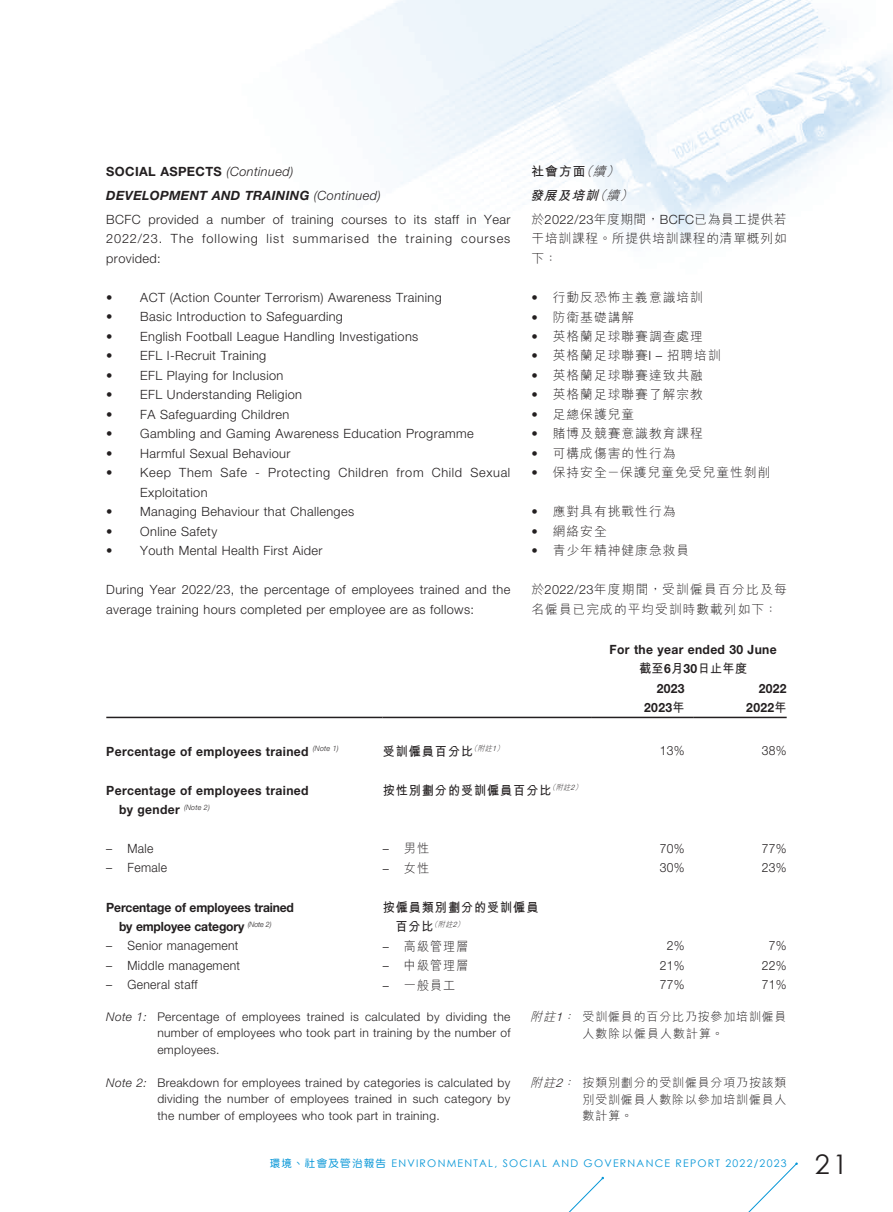
<style>
.page{position:relative;width:893px;height:1212px;background:#fff}
.page>*{position:absolute;margin:0;border:0;box-sizing:border-box;transform-origin:0 0}
.t1{font:27px "Century Gothic";color:#231f20}
.t2{font:300 12.75px/23.7px "Helvetica Neue LT Std";letter-spacing:.03em;color:#231f20}
.t3{font:300 12.75px/19.5px "M Hei HK";letter-spacing:.08em;color:#231f20}
.t4{font:700 12.75px/19.5px "Helvetica Neue LT Std";letter-spacing:.03em;color:#231f20;scale:.95 1}
.t5{font:300 12.75px "Helvetica Neue LT Std";letter-spacing:.03em;color:#231f20;scale:.95 1}
.t6{font:300 12.75px/19.5px "Helvetica Neue LT Std";letter-spacing:.075em;color:#231f20}
.t7{font:300 12.75px/19.5px "Helvetica Neue LT Std";letter-spacing:.055em;color:#231f20}
.t8{font:700 12.75px/19.5px "Helvetica Neue LT Std";letter-spacing:-.01em;color:#231f20;scale:.95 1}
.t9{font:700 12.75px "M Hei HK";letter-spacing:.08em;color:#231f20;scale:.95 1}
.t10{font:300 12.75px/23.7px "M Hei HK";letter-spacing:.04em;color:#231f20}
.t11{font:300 12.75px "M Hei HK";letter-spacing:.08em;color:#231f20;scale:.95 1}
.t12{font:300 12.75px/19.5px "M Hei HK";letter-spacing:.06em;color:#231f20}
.t13{font:300 12px/16.5px "Helvetica Neue LT Std";letter-spacing:.03em;color:#231f20;text-align:justify}
.t14{font:300 12px/16.5px "M Hei HK";letter-spacing:.065em;color:#231f20}
.t15{font:10.5px "Century Gothic";letter-spacing:.12em;color:#0696d7}
.t16{font:italic 300 7.5px "M Hei HK";color:#231f20;scale:.95 1}
.s1{font-weight:700}
.s2{font-style:italic}
.s3{font-weight:700;font-style:italic}
.s4{font-family:"Helvetica Neue LT Std"}
.s5{font-family:"M Hei HK"}
.s6{font-weight:700;font-style:normal;font-size:12.75px}
.s7{font-family:"Helvetica Neue LT Std";font-style:italic}
.s8{font-family:"DF Yuan Std W5"}
</style>
<div class="page">
<img style="left:106px;top:0;width:787px;height:719px">
<svg style="left:748px;top:1162px;width:50px;height:50px"></svg>
<svg style="left:569px;top:1176px;width:35px;height:36px"></svg>
<hr style="left:106px;top:717px;width:277px;height:1px;background:#231f20">
<hr style="left:383px;top:717px;width:208px;height:1px;background:#231f20">
<hr style="left:591px;top:717px;width:102px;height:1px;background:#231f20">
<hr style="left:693px;top:717px;width:94px;height:1px;background:#231f20">
<p class="t2" style="left:106px;top:160px;width:406px"><span class="s1">SOCIAL ASPECTS</span> <span class="s2">(Continued)<br></span><span class="s3">DEVELOPMENT AND TRAINING</span> <span class="s2">(Continued)<br></span>BCFC provided a number of training courses to its staff in Year</p>
<p class="t6" style="left:106px;top:229px;width:406px">2022/23. The following list summarised the training courses provided:</p>
<p class="t2" style="left:106px;top:285px;width:337px">• ACT (Action Counter Terrorism) Awareness Training</p>
<p class="t2" style="left:106px;top:305px;width:238px">• Basic Introduction to Safeguarding</p>
<p class="t2" style="left:106px;top:324px;width:314px">• English Football League Handling Investigations</p>
<p class="t2" style="left:106px;top:344px;width:162px">• EFL I-Recruit Training</p>
<p class="t2" style="left:106px;top:363px;width:179px">• EFL Playing for Inclusion</p>
<p class="t2" style="left:106px;top:383px;width:197px">• EFL Understanding Religion</p>
<p class="t2" style="left:106px;top:402px;width:185px">• FA Safeguarding Children</p>
<p class="t2" style="left:106px;top:422px;width:369px">• Gambling and Gaming Awareness Education Programme</p>
<p class="t2" style="left:106px;top:441px;width:186px">• Harmful Sexual Behaviour</p>
<p class="t7" style="left:140px;top:463px;width:371px;text-indent:-34px">• Keep Them Safe - Protecting Children from Child Sexual<br>Exploitation</p>
<p class="t2" style="left:106px;top:500px;width:249px">• Managing Behaviour that Challenges</p>
<p class="t2" style="left:106px;top:519px;width:112px">• Online Safety</p>
<p class="t2" style="left:106px;top:539px;width:218px">• Youth Mental Health First Aider</p>
<p class="t2" style="left:106px;top:580px;width:406px;line-height:19.5px">During Year 2022/23, the percentage of employees trained and the average training hours completed per employee are as follows:</p>
<p class="t10" style="left:530px;top:159px;width:258px"><span class="s1">社會方面</span><span class="s2">（續）<br></span><span class="s3">發展及培訓</span><span class="s2">（續）<br></span>於<span class="s4">2022/23</span>年度期間，<span class="s4">BCFC</span>已為員工提供若</p>
<p class="t12" style="left:531px;top:229px;width:257px">干培訓課程。所提供培訓課程的清單概列如下：</p>
<p class="t3" style="left:531px;top:287px;width:173px"><span class="s4">•</span> 行動反恐怖主義意識培訓</p>
<p class="t3" style="left:531px;top:307px;width:104px"><span class="s4">•</span> 防衛基礎講解</p>
<p class="t3" style="left:531px;top:326px;width:173px"><span class="s4">•</span> 英格蘭足球聯賽調查處理</p>
<p class="t3" style="left:531px;top:346px;width:191px"><span class="s4">•</span> 英格蘭足球聯賽<span class="s4">I –</span> 招聘培訓</p>
<p class="t3" style="left:531px;top:365px;width:173px"><span class="s4">•</span> 英格蘭足球聯賽達致共融</p>
<p class="t3" style="left:531px;top:385px;width:173px"><span class="s4">•</span> 英格蘭足球聯賽了解宗教</p>
<p class="t3" style="left:531px;top:404px;width:104px"><span class="s4">•</span> 足總保護兒童</p>
<p class="t3" style="left:531px;top:424px;width:173px"><span class="s4">•</span> 賭博及競賽意識教育課程</p>
<p class="t3" style="left:531px;top:443px;width:145px"><span class="s4">•</span> 可構成傷害的性行為</p>
<p class="t3" style="left:531px;top:462px;width:240px"><span class="s4">•</span> 保持安全－保護兒童免受兒童性剝削</p>
<p class="t3" style="left:531px;top:501px;width:145px"><span class="s4">•</span> 應對具有挑戰性行為</p>
<p class="t3" style="left:531px;top:521px;width:77px"><span class="s4">•</span> 網絡安全</p>
<p class="t3" style="left:531px;top:540px;width:159px"><span class="s4">•</span> 青少年精神健康急救員</p>
<p class="t3" style="left:531px;top:579px;width:257px">於<span class="s4">2022/23</span>年度期間，受訓僱員百分比及每名僱員已完成的平均受訓時數載列如下：</p>
<p class="t4" style="left:610px;top:639px;width:177px">For the year ended 30 June</p>
<p class="t9" style="left:639px;top:659px;width:115px">截至<span class="s4">6</span>月<span class="s4">30</span>日止年度</p>
<p class="t4" style="left:657px;top:678px;width:31px">2023</p>
<p class="t4" style="left:759px;top:678px;width:31px">2022</p>
<p class="t4" style="left:644px;top:697px;width:44px">2023<span class="s5">年</span></p>
<p class="t4" style="left:746px;top:697px;width:44px">2022<span class="s5">年</span></p>
<p class="t4" style="left:106px;top:741px;width:246px">Percentage of employees trained <sup>(Note</sup> <sup>1)</sup></p>
<p class="t9" style="left:383px;top:742px;width:131px">受訓僱員百分比<sup>（附註</sup><sup>1</sup><sup>）</sup></p>
<p class="t5" style="left:660px;top:743px;width:28px">13%</p>
<p class="t5" style="left:762px;top:743px;width:28px">38%</p>
<p class="t4" style="left:119px;top:780px;width:201px;text-indent:-13px">Percentage of employees trained by gender <sup>(Note</sup> <sup>2)</sup></p>
<p class="t9" style="left:383px;top:781px;width:214px">按性別劃分的受訓僱員百分比<sup>（附註</sup><sup>2</sup><sup>）</sup></p>
<p class="t5" style="left:106px;top:840px;width:51px">– Male</p>
<p class="t11" style="left:383px;top:839px;width:50px"><span class="s4">–</span> 男性</p>
<p class="t5" style="left:660px;top:840px;width:28px">70%</p>
<p class="t5" style="left:762px;top:840px;width:28px">77%</p>
<p class="t5" style="left:106px;top:860px;width:65px">– Female</p>
<p class="t11" style="left:383px;top:859px;width:50px"><span class="s4">–</span> 女性</p>
<p class="t5" style="left:660px;top:860px;width:28px">30%</p>
<p class="t5" style="left:762px;top:860px;width:28px">23%</p>
<p class="t8" style="left:119px;top:897px;width:186px;text-indent:-13px">Percentage of employees trained by employee category <sup>(Note</sup> <sup>2)</sup></p>
<p class="t9" style="left:383px;top:898px;width:165px">按僱員類別劃分的受訓僱員</p>
<p class="t16" style="left:395px;top:919px;width:76px"><span class="s6">百分比</span>（附註<span class="s4">2</span>）</p>
<p class="t5" style="left:106px;top:938px;width:141px">– Senior management</p>
<p class="t11" style="left:383px;top:937px;width:92px"><span class="s4">–</span> 高級管理層</p>
<p class="t5" style="left:667px;top:938px;width:20px">2%</p>
<p class="t5" style="left:769px;top:938px;width:20px">7%</p>
<p class="t5" style="left:106px;top:957px;width:142px">– Middle management</p>
<p class="t11" style="left:383px;top:956px;width:92px"><span class="s4">–</span> 中級管理層</p>
<p class="t5" style="left:660px;top:957px;width:28px">21%</p>
<p class="t5" style="left:762px;top:957px;width:28px">22%</p>
<p class="t5" style="left:106px;top:977px;width:98px">– General staff</p>
<p class="t11" style="left:383px;top:976px;width:78px"><span class="s4">–</span> 一般員工</p>
<p class="t5" style="left:660px;top:977px;width:28px">77%</p>
<p class="t5" style="left:762px;top:977px;width:28px">71%</p>
<p class="t13" style="left:157px;top:1008px;width:355px;text-indent:-51px"><span class="s2">Note 1:</span> Percentage of employees trained is calculated by dividing the number of employees who took part in training by the number of employees.</p>
<p class="t13" style="left:157px;top:1074px;width:355px;text-indent:-51px"><span class="s2">Note 2:</span> Breakdown for employees trained by categories is calculated by dividing the number of employees trained in such category by the number of employees who took part in training.</p>
<p class="t14" style="left:583px;top:1008px;width:206px;text-indent:-52px"><span class="s2">附註</span><span class="s7">1</span><span class="s2">：</span>受訓僱員的百分比乃按參加培訓僱員人數除以僱員人數計算。</p>
<p class="t14" style="left:583px;top:1074px;width:206px;text-align:justify;text-indent:-52px"><span class="s2">附註</span><span class="s7">2</span><span class="s2">：</span>按類別劃分的受訓僱員分項乃按該類別受訓僱員人數除以參加培訓僱員人數計算。</p>
<p class="t15" style="left:270px;top:1156px;width:518px"><span class="s8">環境、社會及管治報告</span> ENVIRONMENTAL, SOCIAL AND GOVERNANCE REPORT 2022/2023</p>
<h1 class="t1" style="left:815px;top:1145px;width:35px">21</h1>
</div>
